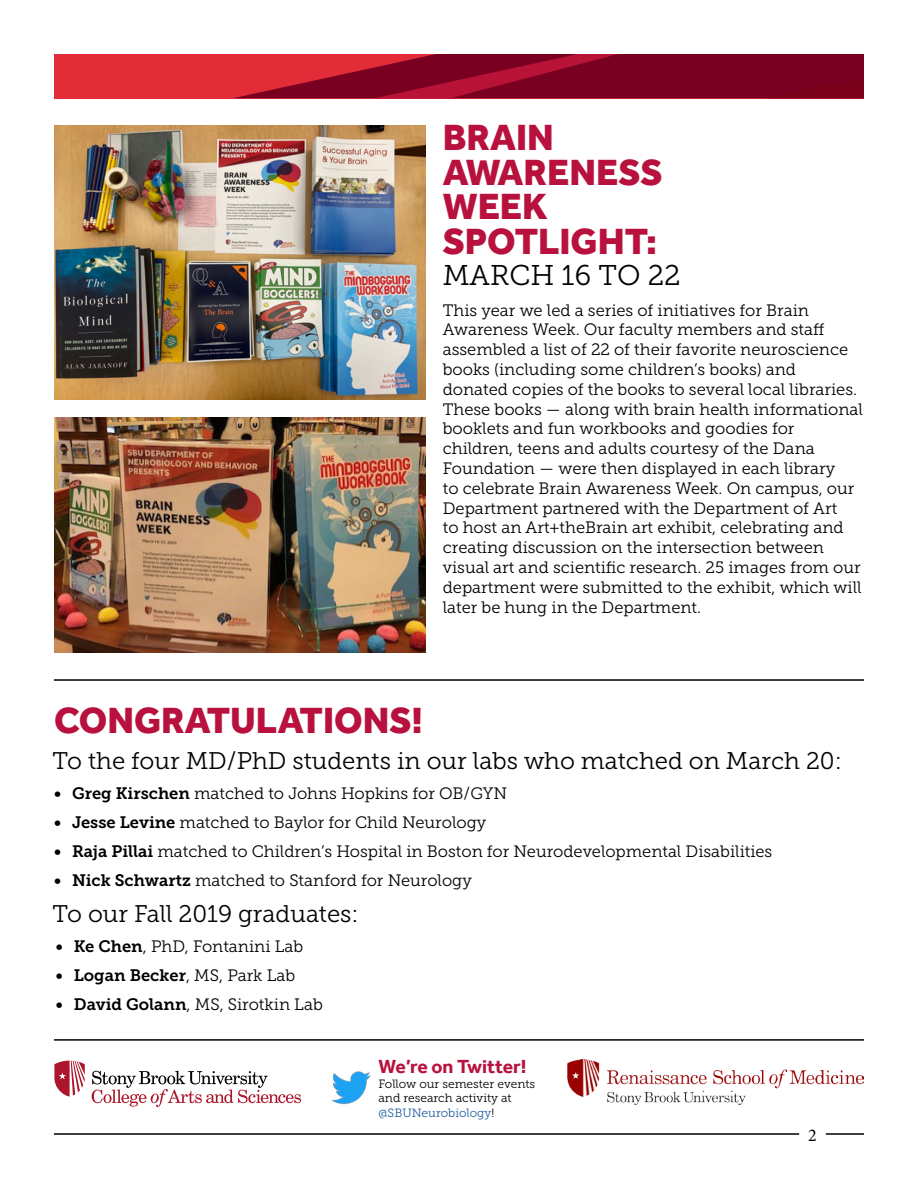
<style>
.page{position:relative;width:918px;height:1188px;background:#fff}
.page>*{position:absolute;margin:0;border:0;box-sizing:border-box;transform-origin:0 0}
.t1{font:800 37.5px/34.5px "Effra";color:#b8113d}
.t2{font:28.5px "Museo Slab 300";color:#000}
.t3{font:24px "Museo Slab 300";color:#000}
.t4{font:700 19.5px "Effra";letter-spacing:-.015em;color:#b8113d}
.t5{font:18px "Minion Pro";color:#000}
.t6{font:16.5px/19.8px "Museo Slab 300";color:#000}
.t7{font:16.5px "Museo Slab 700";color:#000}
.t8{font:12px/14.4px "Museo Slab 300";color:#000}
.s1{font-family:"Museo Slab 700"}
.s2{font-family:"Museo Slab 300"}
.s3{color:#215e9e}
</style>
<div class="page">
<hr style="left:54px;top:1133px;width:745px;height:2px;background:#000">
<svg style="left:54px;top:54px;width:810px;height:44px;background:#a2102b"></svg>
<hr style="left:826px;top:1133px;width:38px;height:2px;background:#000">
<img style="left:54px;top:417px;width:372px;height:235px">
<img style="left:55px;top:125px;width:371px;height:274px">
<hr style="left:54px;top:679px;width:810px;height:2px;background:#000">
<svg style="left:92px;top:1071px;width:209px;height:36px"></svg>
<svg style="left:54px;top:1061px;width:31px;height:36px"></svg>
<img style="left:567px;top:1060px;width:297px;height:45px">
<hr style="left:54px;top:1039px;width:810px;height:2px;background:#000">
<img style="left:331px;top:1071px;width:40px;height:34px">
<h1 class="t1" style="left:443px;top:120px;width:221px">BRAIN<br>AWARENESS<br>WEEK<br>SPOTLIGHT:</h1>
<h2 class="t2" style="left:443px;top:260px;width:239px">MARCH 16 TO 22</h2>
<p class="t6" style="left:443px;top:300px;width:422px">This year we led a series of initiatives for Brain Awareness Week. Our faculty members and staff assembled a list of 22 of their favorite neuroscience books (including some children’s books) and donated copies of the books to several local libraries.<br>These books — along with brain health informational booklets and fun workbooks and goodies for children, teens and adults courtesy of the Dana Foundation — were then displayed in each library<br>to celebrate Brain Awareness Week. On campus, our Department partnered with the Department of Art<br>to host an Art+theBrain art exhibit, celebrating and creating discussion on the intersection between visual art and scientific research. 25 images from our department were submitted to the exhibit, which will later be hung in the Department.</p>
<h1 class="t1" style="left:54px;top:703px;width:371px">CONGRATULATIONS!</h1>
<h3 class="t3" style="left:52px;top:747px;width:791px">To the four MD/PhD students in our labs who matched on March 20:</h3>
<p class="t6" style="left:54px;top:784px;width:455px"><span class="s1">• Greg Kirschen</span> matched to Johns Hopkins for OB/GYN</p>
<p class="t6" style="left:54px;top:812px;width:434px"><span class="s1">• Jesse Levine</span> matched to Baylor for Child Neurology</p>
<p class="t6" style="left:54px;top:841px;width:720px"><span class="s1">• Raja Pillai</span> matched to Children’s Hospital in Boston for Neurodevelopmental Disabilities</p>
<p class="t6" style="left:54px;top:870px;width:419px"><span class="s1">• Nick Schwartz</span> matched to Stanford for Neurology</p>
<h3 class="t3" style="left:52px;top:900px;width:308px">To our Fall 2019 graduates:</h3>
<p class="t6" style="left:56px;top:936px;width:249px"><span class="s1">• Ke Chen</span>, PhD, Fontanini Lab</p>
<p class="t7" style="left:56px;top:966px;width:241px">• Logan Becker<span class="s2">, MS, Park Lab</span></p>
<p class="t6" style="left:56px;top:994px;width:269px"><span class="s1">• David Golann</span>, MS, Sirotkin Lab</p>
<p class="t4" style="left:378px;top:1055px;width:150px">We’re on Twitter!</p>
<p class="t8" style="left:378px;top:1077px;width:158px">Follow our semester events and research activity at <span class="s3">@SBUNeurobiology</span>!</p>
<p class="t5" style="left:808px;top:1123px;width:10px">2</p>
</div>
